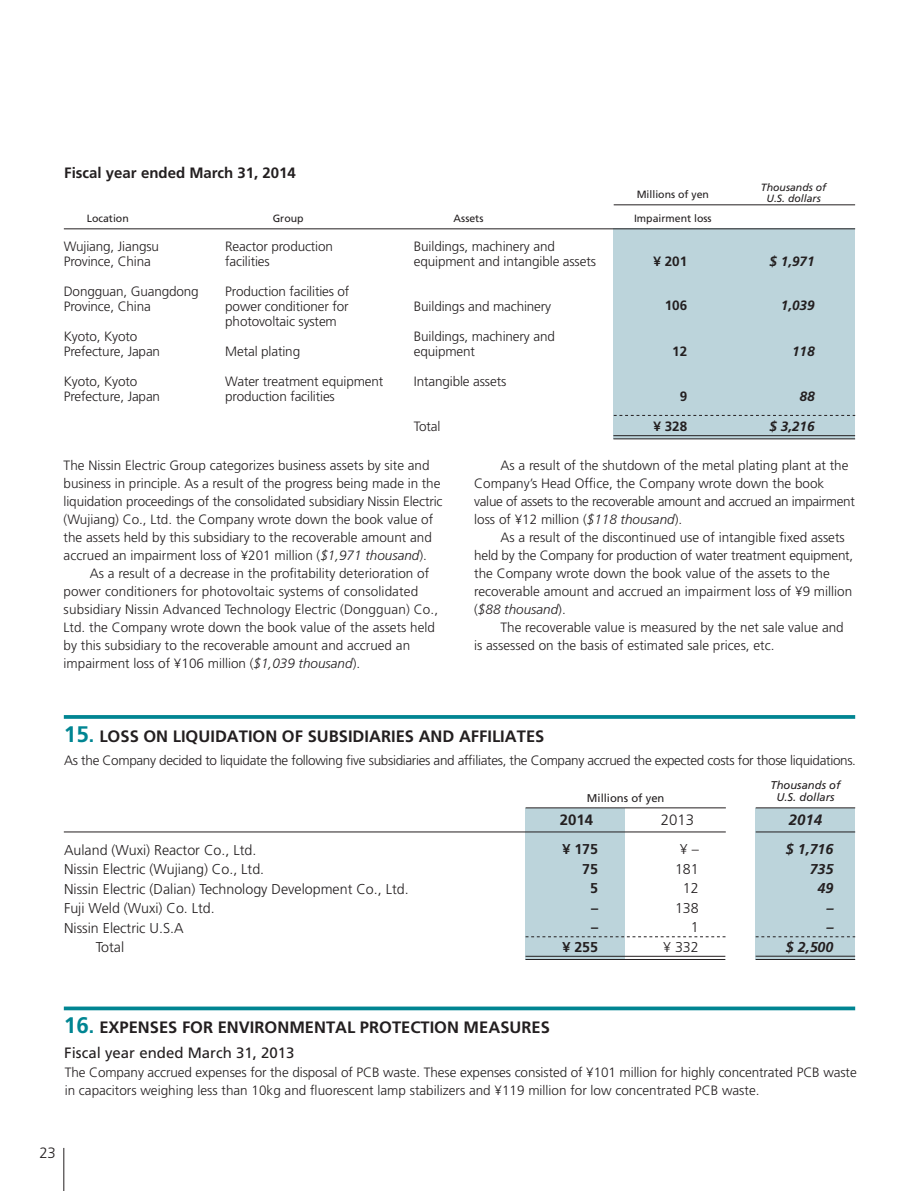
<style>
.page{position:relative;width:919px;height:1191px;background:#fff}
.page>*{position:absolute;margin:0;border:0;box-sizing:border-box;transform-origin:0 0}
.t1{font:700 16.5px "Frutiger LT Std";color:#231f20}
.t2{font:700 15px "Frutiger LT Std";color:#231f20}
.t3{font:15px "Frutiger LT Std";color:#231f20}
.t4{font:300 15px "Frutiger LT Std";color:#231f20}
.t5{font:italic 700 15px "Frutiger LT Std";color:#231f20}
.t6{font:300 14.25px/19.5px "Frutiger LT Std";color:#231f20;text-align:right}
.t7{font:italic 700 14.25px/19.5px "Frutiger LT Std";color:#231f20;text-align:right}
.t8{font:700 14.25px/19.5px "Frutiger LT Std";color:#231f20;text-align:right}
.t9{font:300 13.5px/18px "Frutiger LT Std";color:#231f20}
.t10{font:300 13.5px "Frutiger LT Std";letter-spacing:-.025em;color:#231f20}
.t11{font:italic 700 13.5px "Frutiger LT Std";color:#231f20}
.t12{font:700 13.5px "Frutiger LT Std";color:#231f20}
.t13{font:italic 11.25px/12px "Frutiger LT Std";color:#231f20;text-align:center}
.t14{font:11.25px "Frutiger LT Std";color:#231f20}
.t15{font:10.5px "Frutiger LT Std";color:#231f20}
.t16{font:italic 10.5px/10.5px "Frutiger LT Std";color:#231f20;text-align:center}
.s1{font-style:italic}
.s2{font-size:22.5px;color:#008592}
.s3{font-size:19.5px;color:#008592}
</style>
<div class="page">
<svg style="left:64px;top:1006px;width:791px;height:4px;background:#2395a1"></svg>
<div style="left:613px;top:229px;width:242px;height:210px;background:#bcd4db"></div>
<hr style="left:613px;top:205px;width:242px;height:1px;background:#231f20">
<hr style="left:64px;top:229px;width:791px;height:1px;background:#231f20">
<hr style="left:613px;top:438px;width:242px;height:1px;background:#231f20">
<hr style="left:613px;top:435px;width:242px;height:1px;background:#231f20">
<svg style="left:613px;top:415px;width:242px;height:1px"></svg>
<svg style="left:64px;top:715px;width:791px;height:4px;background:#0f8c98"></svg>
<div style="left:755px;top:807px;width:100px;height:152px;background:#bcd4db"></div>
<div style="left:525px;top:808px;width:100px;height:151px;background:#bcd4db"></div>
<hr style="left:755px;top:831px;width:100px;height:1px;background:#231f20">
<hr style="left:525px;top:807px;width:200px;height:1px;background:#231f20">
<hr style="left:755px;top:807px;width:100px;height:1px;background:#231f20">
<svg style="left:525px;top:936px;width:200px;height:1px"></svg>
<svg style="left:755px;top:936px;width:100px;height:1px"></svg>
<hr style="left:755px;top:959px;width:100px;height:1px;background:#231f20">
<hr style="left:525px;top:959px;width:200px;height:1px;background:#231f20">
<hr style="left:755px;top:956px;width:100px;height:1px;background:#231f20">
<hr style="left:525px;top:956px;width:200px;height:1px;background:#231f20">
<hr style="left:64px;top:831px;width:661px;height:1px;background:#231f20">
<hr style="left:63px;top:1147px;width:1px;height:43px;background:#231f20">
<p class="t2" style="left:64px;top:166px;width:233px">Fiscal year ended March 31, 2014</p>
<p class="t15" style="left:636px;top:188px;width:74px">Millions of yen</p>
<p class="t16" style="left:760px;top:182px;width:67px">Thousands of<br>U.S. dollars</p>
<p class="t15" style="left:87px;top:212px;width:43px">Location</p>
<p class="t15" style="left:272px;top:212px;width:32px">Group</p>
<p class="t15" style="left:453px;top:212px;width:31px">Assets</p>
<p class="t15" style="left:634px;top:212px;width:79px">Impairment loss</p>
<p class="t9" style="left:64px;top:239px;width:97px;line-height:15px">Wujiang, Jiangsu<br>Province, China</p>
<p class="t9" style="left:64px;top:284px;width:136px;line-height:15px">Dongguan, Guangdong<br>Province, China</p>
<p class="t9" style="left:64px;top:329px;width:98px;line-height:15px">Kyoto, Kyoto<br>Prefecture, Japan</p>
<p class="t9" style="left:64px;top:374px;width:98px;line-height:15px">Kyoto, Kyoto<br>Prefecture, Japan</p>
<p class="t9" style="left:225px;top:239px;width:109px;line-height:15px">Reactor production facilities</p>
<p class="t9" style="left:225px;top:284px;width:126px;line-height:15px;text-align:justify">Production facilities of power conditioner for photovoltaic system</p>
<p class="t9" style="left:225px;top:343px;width:76px">Metal plating</p>
<p class="t9" style="left:225px;top:374px;width:160px;line-height:15px">Water treatment equipment production facilities</p>
<p class="t9" style="left:414px;top:239px;width:183px;line-height:15px">Buildings, machinery and equipment and intangible assets</p>
<p class="t9" style="left:414px;top:298px;width:139px">Buildings and machinery</p>
<p class="t9" style="left:414px;top:329px;width:142px;line-height:15px">Buildings, machinery and equipment</p>
<p class="t9" style="left:414px;top:373px;width:94px">Intangible assets</p>
<p class="t9" style="left:414px;top:418px;width:28px">Total</p>
<p class="t12" style="left:653px;top:254px;width:35px">¥ 201</p>
<p class="t11" style="left:769px;top:253px;width:47px">$ 1,971</p>
<p class="t12" style="left:664px;top:299px;width:24px">106</p>
<p class="t11" style="left:780px;top:298px;width:35px">1,039</p>
<p class="t12" style="left:672px;top:345px;width:17px">12</p>
<p class="t11" style="left:792px;top:343px;width:24px">118</p>
<p class="t12" style="left:679px;top:389px;width:9px">9</p>
<p class="t11" style="left:799px;top:388px;width:17px">88</p>
<p class="t12" style="left:653px;top:420px;width:35px">¥ 328</p>
<p class="t11" style="left:769px;top:418px;width:47px">$ 3,216</p>
<p class="t9" style="left:64px;top:457px;width:380px">The Nissin Electric Group categorizes business assets by site and business in principle. As a result of the progress being made in the liquidation proceedings of the consolidated subsidiary Nissin Electric (Wujiang) Co., Ltd. the Company wrote down the book value of the assets held by this subsidiary to the recoverable amount and accrued an impairment loss of ¥201 million (<span class="s1">$1,971 thousand</span>).</p>
<p class="t9" style="left:64px;top:565px;width:376px;text-indent:26px">As a result of a decrease in the profitability deterioration of power conditioners for photovoltaic systems of consolidated subsidiary Nissin Advanced Technology Electric (Dongguan) Co., Ltd. the Company wrote down the book value of the assets held by this subsidiary to the recoverable amount and accrued an impairment loss of ¥106 million (<span class="s1">$1,039 thousand</span>).</p>
<p class="t9" style="left:474px;top:457px;width:382px;text-indent:26px">As a result of the shutdown of the metal plating plant at the Company’s Head Office, the Company wrote down the book value of assets to the recoverable amount and accrued an impairment loss of ¥12 million (<span class="s1">$118 thousand</span>).</p>
<p class="t9" style="left:474px;top:529px;width:380px;text-indent:26px">As a result of the discontinued use of intangible fixed assets held by the Company for production of water treatment equipment, the Company wrote down the book value of the assets to the recoverable amount and accrued an impairment loss of ¥9 million (<span class="s1">$88 thousand</span>).</p>
<p class="t9" style="left:474px;top:619px;width:371px;text-indent:26px">The recoverable value is measured by the net sale value and is assessed on the basis of estimated sale prices, etc.</p>
<p class="t1" style="left:64px;top:728px;width:482px"><span class="s2">15</span><span class="s3">.</span> LOSS ON LIQUIDATION OF SUBSIDIARIES AND AFFILIATES</p>
<p class="t10" style="left:64px;top:753px;width:793px">As the Company decided to liquidate the following five subsidiaries and affiliates, the Company accrued the expected costs for those liquidations.</p>
<p class="t6" style="left:64px;top:840px;width:194px">Auland (Wuxi) Reactor Co., Ltd.</p>
<p class="t6" style="left:64px;top:860px;width:202px">Nissin Electric (Wujiang) Co., Ltd.</p>
<p class="t6" style="left:64px;top:879px;width:346px">Nissin Electric (Dalian) Technology Development Co., Ltd.</p>
<p class="t6" style="left:64px;top:899px;width:152px">Fuji Weld (Wuxi) Co. Ltd.</p>
<p class="t6" style="left:64px;top:918px;width:121px">Nissin Electric U.S.A</p>
<p class="t6" style="left:96px;top:938px;width:30px">Total</p>
<p class="t13" style="left:770px;top:779px;width:72px">Thousands of<br>U.S. dollars</p>
<p class="t14" style="left:587px;top:791px;width:79px">Millions of yen</p>
<p class="t8" style="left:562px;top:840px;width:37px">¥ 175<br>75<br>5<br>–<br>–<br>¥ 255</p>
<p class="t6" style="left:663px;top:840px;width:37px">¥ –<br>181<br>12<br>138<br>1<br>¥ 332</p>
<p class="t7" style="left:785px;top:839px;width:49px">$ 1,716<br>735<br>49<br>–<br>–<br>$ 2,500</p>
<p class="t2" style="left:560px;top:813px;width:35px">2014</p>
<p class="t4" style="left:660px;top:813px;width:35px">2013</p>
<p class="t5" style="left:788px;top:811px;width:35px">2014</p>
<p class="t1" style="left:64px;top:1019px;width:487px"><span class="s2">16</span><span class="s3">.</span> EXPENSES FOR ENVIRONMENTAL PROTECTION MEASURES</p>
<p class="t3" style="left:64px;top:1044px;width:232px">Fiscal year ended March 31, 2013</p>
<p class="t9" style="left:65px;top:1064px;width:793px">The Company accrued expenses for the disposal of PCB waste. These expenses consisted of ¥101 million for highly concentrated PCB waste in capacitors weighing less than 10kg and fluorescent lamp stabilizers and ¥119 million for low concentrated PCB waste.</p>
<p class="t4" style="left:40px;top:1145px;width:18px">23</p>
</div>
